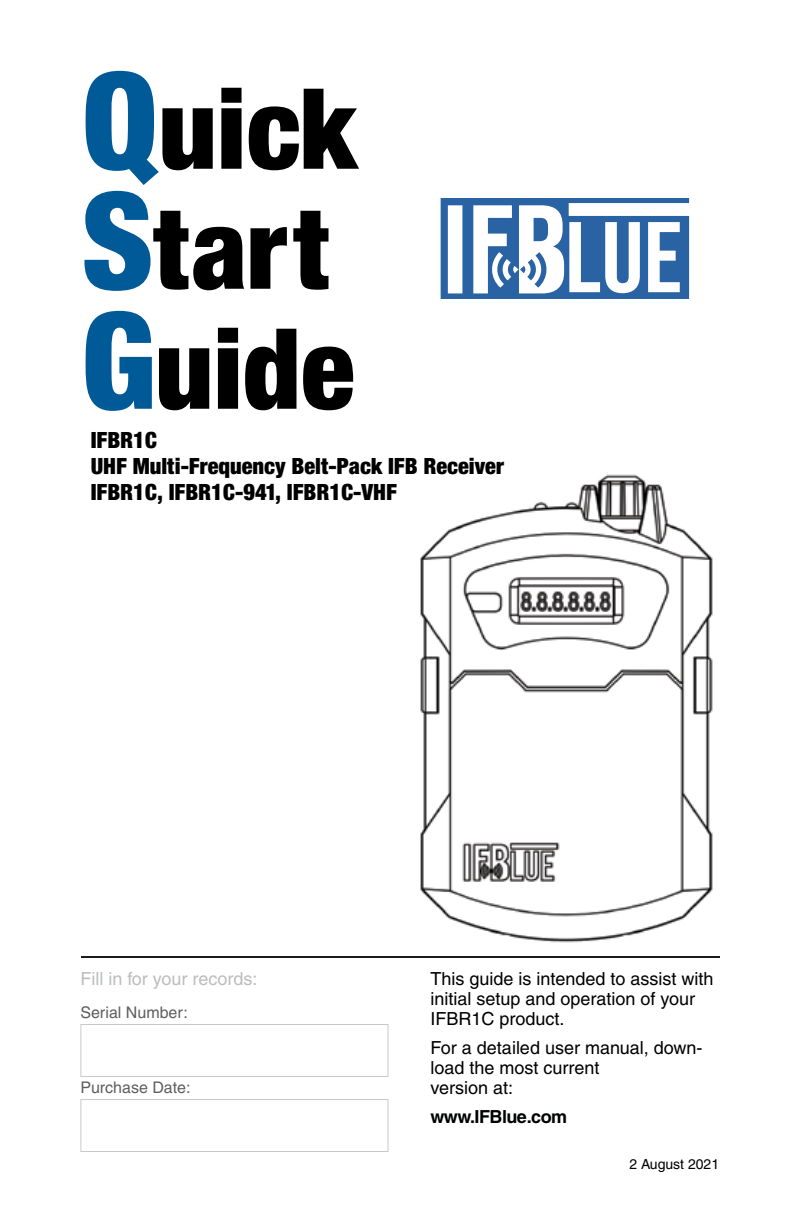
<style>
.page{position:relative;width:792px;height:1224px;background:#fff}
.page>*{position:absolute;margin:0;border:0;box-sizing:border-box;transform-origin:0 0}
.t1{font:900 condensed 120px/120px "Sans";color:#000}
.t2{font:900 condensed 24px/26px "Sans";color:#000}
.t3{font:18px/20px "Helvetica";color:#000}
.t4{font:18px "Helvetica";color:#bcbdbd}
.t5{font:700 18px "Helvetica";letter-spacing:-.03em;color:#000202}
.t6{font:16px "Helvetica";color:#5e5e5f}
.t7{font:14px "Helvetica";color:#000}
.s1{font-size:144px;color:#005a97}
</style>
<div class="page">
<img style="left:420px;top:474px;width:293px;height:469px">
<svg style="left:441px;top:198px;width:248px;height:101px"></svg>
<div style="left:80px;top:1024px;width:308px;height:53px;border:1px solid #c9c9ca"></div>
<div style="left:80px;top:1099px;width:308px;height:53px;border:1px solid #c9c9ca"></div>
<hr style="left:81px;top:956px;width:639px;height:2px;background:#1b1b1a">
<h1 class="t1" style="left:81px;top:67px;width:277px"><span class="s1">Q</span>uick<br><span class="s1">S</span>tart<br><span class="s1">G</span>uide</h1>
<h2 class="t2" style="left:91px;top:426px;width:415px">IFBR1C<br>UHF Multi-Frequency Belt-Pack IFB Receiver<br>IFBR1C, IFBR1C-941, IFBR1C-VHF</h2>
<p class="t4" style="left:80px;top:968px;width:179px">Fill in for your records:</p>
<p class="t6" style="left:80px;top:1003px;width:109px">Serial Number:</p>
<p class="t6" style="left:80px;top:1078px;width:112px">Purchase Date:</p>
<p class="t3" style="left:430px;top:969px;width:285px">This guide is intended to assist with initial setup and operation of your<br>IFBR1C product.</p>
<p class="t3" style="left:430px;top:1038px;width:274px">For a detailed user manual, down&shy;load the most current<br>version at:</p>
<p class="t5" style="left:430px;top:1106px;width:138px">www.IFBlue.com</p>
<p class="t7" style="left:629px;top:1156px;width:91px">2 August 2021</p>
</div>
